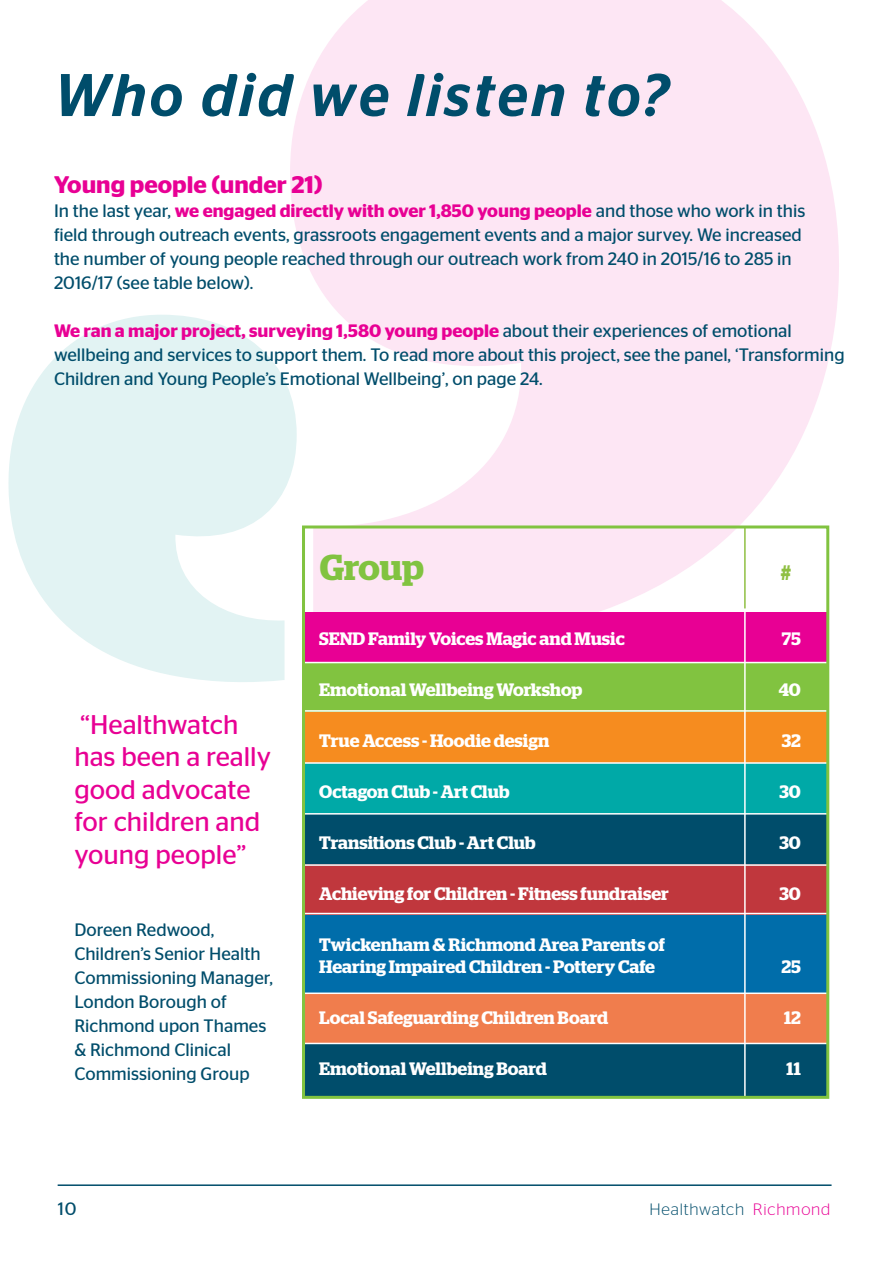
<style>
.page{position:relative;width:893px;height:1263px;background:#fff}
.page>*{position:absolute;margin:0;border:0;box-sizing:border-box;transform-origin:0 0}
.t1{font:italic 500 60px "Stag Sans";letter-spacing:.05em;color:#004d6b}
.t2{font:600 36px "Stag";letter-spacing:-.005em;color:#81c340}
.t3{font:27px/32.4px "Stag Sans";color:#e80094}
.t4{font:600 24px "Stag Sans";color:#e80094}
.t5{font:600 21px "Stag";color:#8fbf42}
.t6{font:18px/24px "Stag Sans";color:#004d6b}
.t7{font:600 18px/21.6px "Stag";color:#fff}
.t8{font:300 16.5px "Stag Sans";letter-spacing:.05em;color:#004d6b}
.s1{font-weight:600;color:#e80094}
.s2{color:#e80094}
</style>
<div class="page">
<svg style="left:290px;top:0;width:549px;height:646px;fill:#fde6f4"></svg>
<svg style="left:8px;top:315px;width:289px;height:367px;fill:#e2f3f3"></svg>
<hr style="left:58px;top:1184px;width:774px;height:2px;background:#004d6b">
<hr style="left:744px;top:526px;width:2px;height:82px;background:#8fbf42">
<div style="left:303px;top:612px;width:525px;height:51px;background:#e80094"></div>
<div style="left:303px;top:662px;width:525px;height:51px;background:#81c340"></div>
<div style="left:303px;top:712px;width:525px;height:51px;background:#f68c1f"></div>
<div style="left:303px;top:763px;width:525px;height:51px;background:#00a9a7"></div>
<div style="left:303px;top:814px;width:525px;height:51px;background:#004d6b"></div>
<div style="left:303px;top:864px;width:526px;height:53px;background:#c0373d;border:2px solid #d1232a"></div>
<div style="left:303px;top:915px;width:525px;height:80px;background:#006daa"></div>
<div style="left:303px;top:994px;width:525px;height:51px;background:#f07d4d"></div>
<div style="left:303px;top:1043px;width:525px;height:55px;background:#004d6b"></div>
<hr style="left:744px;top:610px;width:2px;height:539px;background:#fff">
<hr style="left:303px;top:662px;width:527px;height:1px;background:#fff">
<hr style="left:303px;top:710px;width:527px;height:2px;background:#fff">
<hr style="left:303px;top:762px;width:527px;height:2px;background:#fff">
<hr style="left:303px;top:813px;width:527px;height:1px;background:#fff">
<hr style="left:303px;top:864px;width:527px;height:2px;background:#fff">
<hr style="left:303px;top:913px;width:527px;height:1px;background:#fff">
<hr style="left:303px;top:992px;width:527px;height:2px;background:#fff">
<hr style="left:303px;top:1043px;width:527px;height:1px;background:#fff">
<div style="left:302px;top:525px;width:527px;height:574px;border:3px solid #81c340"></div>
<h1 class="t1" style="left:54px;top:61px;width:616px">Who did we listen to?</h1>
<h3 class="t4" style="left:54px;top:171px;width:270px">Young people (under 21)</h3>
<p class="t6" style="left:54px;top:198px;width:753px">In the last year, <span class="s1">we engaged directly with over 1,850 young people</span> and those who work in this field through outreach events, grassroots engagement events and a major survey. We increased the number of young people reached through our outreach work from 240 in 2015/16 to 285 in 2016/17 (see table below).</p>
<p class="t6" style="left:54px;top:318px;width:792px"><span class="s1">We ran a major project, surveying 1,580 young people</span> about their experiences of emotional wellbeing and services to support them. To read more about this project, see the panel, ‘Transforming<br>Children and Young People’s Emotional Wellbeing’, on page 24.</p>
<h3 class="t3" style="left:74px;top:708px;width:198px">“Healthwatch has been a really good advocate for children and young people”</h3>
<p class="t6" style="left:74px;top:917px;width:200px">Doreen Redwood,<br>Children’s Senior Health<br>Commissioning Manager,<br>London Borough of<br>Richmond upon Thames &amp; Richmond Clinical<br>Commissioning Group</p>
<h2 class="t2" style="left:320px;top:546px;width:106px">Group</h2>
<p class="t5" style="left:781px;top:561px;width:12px">#</p>
<p class="t7" style="left:319px;top:628px;width:307px">SEND Family Voices Magic and Music</p>
<p class="t7" style="left:782px;top:628px;width:20px">75</p>
<p class="t7" style="left:319px;top:679px;width:265px">Emotional Wellbeing Workshop</p>
<p class="t7" style="left:779px;top:679px;width:24px">40</p>
<p class="t7" style="left:319px;top:730px;width:232px">True Access - Hoodie design</p>
<p class="t7" style="left:782px;top:730px;width:21px">32</p>
<p class="t7" style="left:319px;top:781px;width:192px">Octagon Club - Art Club</p>
<p class="t7" style="left:779px;top:781px;width:23px">30</p>
<p class="t7" style="left:319px;top:832px;width:218px">Transitions Club - Art Club</p>
<p class="t7" style="left:779px;top:832px;width:23px">30</p>
<p class="t7" style="left:319px;top:883px;width:351px">Achieving for Children - Fitness fundraiser</p>
<p class="t7" style="left:779px;top:883px;width:23px">30</p>
<p class="t7" style="left:319px;top:934px;width:347px">Twickenham &amp; Richmond Area Parents of<br>Hearing Impaired Children - Pottery Cafe</p>
<p class="t7" style="left:781px;top:955px;width:21px">25</p>
<p class="t7" style="left:319px;top:1006px;width:290px">Local Safeguarding Children Board</p>
<p class="t7" style="left:784px;top:1006px;width:18px">12</p>
<p class="t7" style="left:319px;top:1057px;width:229px">Emotional Wellbeing Board</p>
<p class="t7" style="left:787px;top:1057px;width:16px">11</p>
<p class="t6" style="left:58px;top:1196px;width:20px">10</p>
<p class="t8" style="left:649px;top:1200px;width:183px">Healthwatch <span class="s2">Richmond</span></p>
</div>
